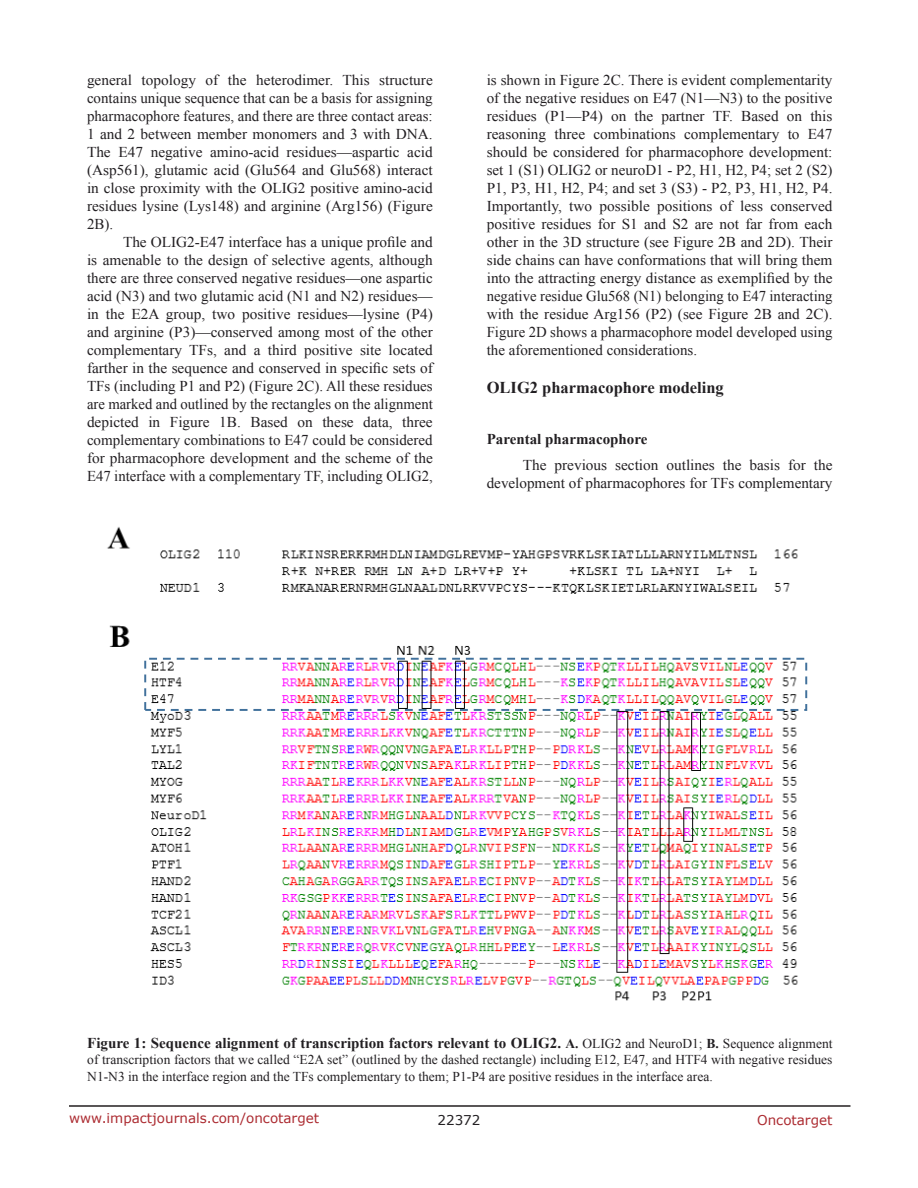
<style>
.page{position:relative;width:918px;height:1188px;background:#fff}
.page>*{position:absolute;margin:0;border:0;box-sizing:border-box;transform-origin:0 0}
.SubHeading{font:700 16.5px "Times New Roman";color:#221f22}
.BodyText{font:15px/18px "Times New Roman";color:#221f22;text-align:justify}
.FigureText{font:700 15px "Times New Roman";color:#221f22}
.SubSubHeading{font:700 15px "Times New Roman";color:#221f22}
.FigureText-2{font:13.5px/16.2px "Times New Roman";color:#221f22}
.t1{font:13.5px "Verdana";color:#ac2b31}
.t2{font:13.5px "Verdana";color:#221f22}
.s1{font-size:13.5px}
.s2{font-weight:400;font-size:13.5px}
</style>
<div class="page">
<hr style="left:69px;top:1105px;width:781px;height:2px;background:#231f20">
<img style="left:107px;top:527px;width:701px;height:474px">
<p class="BodyText" style="left:87px;top:71px;width:347px">general topology of the heterodimer. This structure contains unique sequence that can be a basis for assigning pharmacophore features, and there are three contact areas:<br>1 and 2 between member monomers and 3 with DNA.<br>The E47 negative amino-acid residues—aspartic acid (Asp561), glutamic acid (Glu564 and Glu568) interact in close proximity with the OLIG2 positive amino-acid residues lysine (Lys148) and arginine (Arg156) (Figure 2B).</p>
<p class="BodyText" style="left:87px;top:233px;width:347px;text-indent:36px">The OLIG2-E47 interface has a unique profile and is amenable to the design of selective agents, although there are three conserved negative residues—one aspartic acid (N3) and two glutamic acid (N1 and N2) residues— in the E2A group, two positive residues—lysine (P4) and arginine (P3)—conserved among most of the other complementary TFs, and a third positive site located farther in the sequence and conserved in specific sets of TFs (including P1 and P2) (Figure 2C). All these residues are marked and outlined by the rectangles on the alignment depicted in Figure 1B. Based on these data, three complementary combinations to E47 could be considered for pharmacophore development and the scheme of the E47 interface with a complementary TF, including OLIG2,</p>
<p class="BodyText" style="left:487px;top:71px;width:347px">is shown in Figure 2C. There is evident complementarity of the negative residues on E47 (N1—N3) to the positive residues (P1—P4) on the partner TF. Based on this reasoning three combinations complementary to E47 should be considered for pharmacophore development: set 1 (S1) OLIG2 or neuroD1 - P2, H1, H2, P4; set 2 (S2)<br>P1, P3, H1, H2, P4; and set 3 (S3) - P2, P3, H1, H2, P4.<br>Importantly, two possible positions of less conserved positive residues for S1 and S2 are not far from each other in the 3D structure (see Figure 2B and 2D). Their side chains can have conformations that will bring them into the attracting energy distance as exemplified by the negative residue Glu568 (N1) belonging to E47 interacting with the residue Arg156 (P2) (see Figure 2B and 2C).<br>Figure 2D shows a pharmacophore model developed using the aforementioned considerations.</p>
<p class="SubHeading" style="left:487px;top:376px;width:239px">OLIG2 pharmacophore modeling</p>
<p class="SubSubHeading" style="left:487px;top:429px;width:162px">Parental pharmacophore</p>
<p class="BodyText" style="left:487px;top:455px;width:347px;text-align:right">The previous section outlines the basis for the development of pharmacophores for TFs complementary</p>
<p class="FigureText" style="left:87px;top:1033px;width:747px">Figure 1: Sequence alignment of transcription factors relevant to OLIG2. <span class="s1">A.</span> <span class="s2">OLIG2 and NeuroD1;</span> <span class="s1">B.</span> <span class="s2">Sequence alignment</span></p>
<p class="FigureText-2" style="left:87px;top:1052px;width:747px">of transcription factors that we called “E2A set” (outlined by the dashed rectangle) including E12, E47, and HTF4 with negative residues<br>N1-N3 in the interface region and the TFs complementary to them; P1-P4 are positive residues in the interface area.</p>
<p class="t1" style="left:69px;top:1109px;width:252px">www.impactjournals.com/oncotarget</p>
<p class="t2" style="left:438px;top:1111px;width:44px">22372</p>
<p class="t1" style="left:757px;top:1111px;width:77px">Oncotarget</p>
</div>
